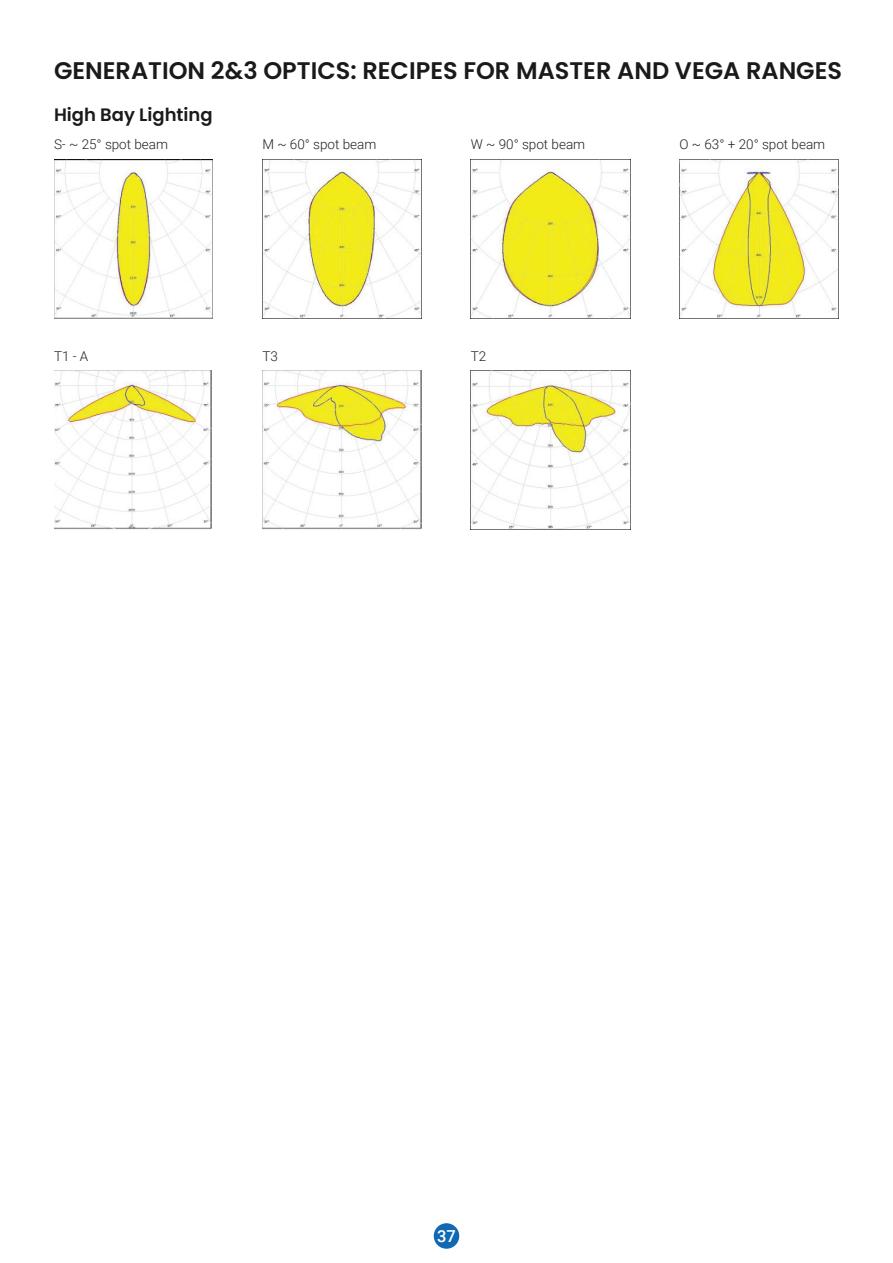
<style>
.page{position:relative;width:893px;height:1263px;background:#fff}
.page>*{position:absolute;margin:0;border:0;box-sizing:border-box;transform-origin:0 0}
.Sub_Heading_-_Style{font:600 24px "Poppins";color:#1a1a1a}
.Sub_Heading_-_Style-2{font:600 18px "Poppins";color:#1a1a1a}
.t1{font:500 16.5px "Roboto";color:#fff}
.t2{font:300 13.5px "Roboto";color:#231f20}
</style>
<div class="page">
<img style="left:54px;top:160px;width:158px;height:158px">
<img style="left:54px;top:370px;width:157px;height:159px">
<img style="left:262px;top:370px;width:159px;height:159px">
<img style="left:471px;top:370px;width:159px;height:159px">
<img style="left:471px;top:160px;width:159px;height:159px">
<img style="left:680px;top:160px;width:159px;height:159px">
<img style="left:262px;top:160px;width:159px;height:159px">
<div style="left:434px;top:1223px;width:25px;height:26px;background:#1169b4;border-radius:50%"></div>
<p class="Sub_Heading_-_Style" style="left:54px;top:57px;width:790px">GENERATION 2&amp;3 OPTICS: RECIPES FOR MASTER AND VEGA RANGES</p>
<p class="Sub_Heading_-_Style-2" style="left:54px;top:104px;width:160px">High Bay Lighting</p>
<p class="t2" style="left:54px;top:135px;width:116px">S- ~ 25° spot beam</p>
<p class="t2" style="left:262px;top:135px;width:115px">M ~ 60° spot beam</p>
<p class="t2" style="left:54px;top:346px;width:36px">T1 - A</p>
<p class="t2" style="left:262px;top:346px;width:17px">T3</p>
<p class="t2" style="left:471px;top:135px;width:116px">W ~ 90° spot beam</p>
<p class="t2" style="left:471px;top:346px;width:17px">T2</p>
<p class="t2" style="left:680px;top:135px;width:147px">O ~ 63° + 20° spot beam</p>
<p class="t1" style="left:437px;top:1225px;width:20px">37</p>
</div>
